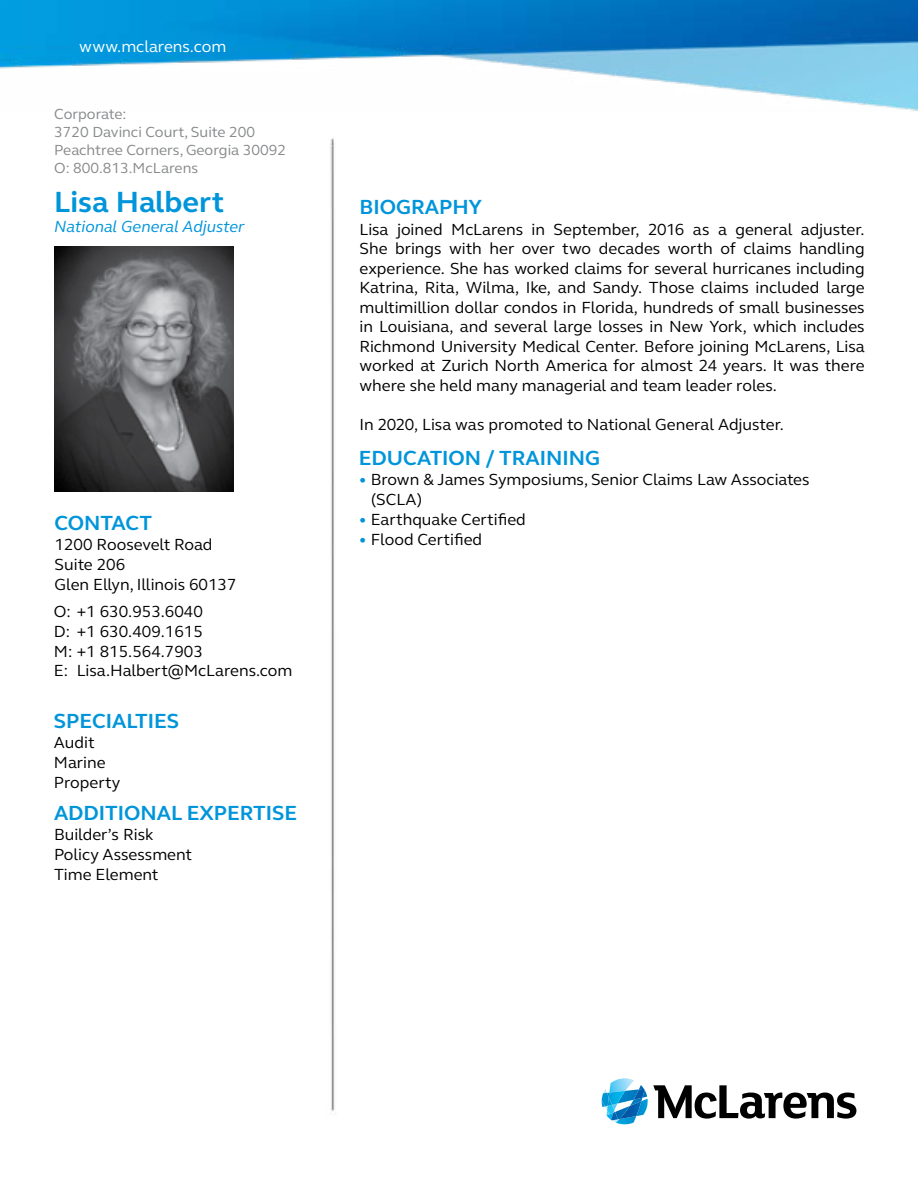
<style>
.page{position:relative;width:918px;height:1188px;background:#fff}
.page>*{position:absolute;margin:0;border:0;box-sizing:border-box;transform-origin:0 0}
.t1{font:700 30px "FS Elliot";color:#0095da}
.t2{font:700 21px "FS Elliot";color:#0095da}
.t3{font:16.5px/19.5px "FS Elliot";color:#000}
.t4{font:italic 16.5px "FS Elliot";color:#0095da}
.t5{font:16.5px "FS Elliot";color:#fff}
.t6{font:15px/18px "FS Elliot";color:#86888a}
.s1{color:#0095da}
</style>
<div class="page">
<img style="left:0;top:0;width:918px;height:111px">
<img style="left:330px;top:138px;width:5px;height:974px">
<svg style="left:602px;top:1078px;width:254px;height:47px"></svg>
<img style="left:54px;top:246px;width:179px;height:245px">
<p class="t5" style="left:79px;top:36px;width:149px">www.mclarens.com</p>
<p class="t6" style="left:54px;top:105px;width:233px">Corporate:<br>3720 Davinci Court, Suite 200<br>Peachtree Corners, Georgia 30092<br>O: 800.813.McLarens</p>
<h1 class="t1" style="left:54px;top:182px;width:171px">Lisa Halbert</h1>
<p class="t4" style="left:54px;top:215px;width:192px">National General Adjuster</p>
<p class="t2" style="left:55px;top:509px;width:99px">CONTACT</p>
<p class="t3" style="left:55px;top:534px;width:183px">1200 Roosevelt Road<br>Suite 206<br>Glen Ellyn, Illinois 60137</p>
<p class="t3" style="left:54px;top:601px;width:151px">O: +1 630.953.6040</p>
<p class="t3" style="left:54px;top:621px;width:151px">D: +1 630.409.1615</p>
<p class="t3" style="left:54px;top:641px;width:151px">M: +1 815.564.7903</p>
<p class="t3" style="left:77px;top:661px;width:217px">Lisa.Halbert@McLarens.com</p>
<p class="t3" style="left:54px;top:661px;width:16px">E:</p>
<p class="t2" style="left:54px;top:707px;width:127px">SPECIALTIES</p>
<p class="t3" style="left:54px;top:732px;width:68px">Audit<br>Marine<br>Property</p>
<p class="t2" style="left:54px;top:799px;width:245px">ADDITIONAL EXPERTISE</p>
<p class="t3" style="left:54px;top:824px;width:140px">Builder’s Risk<br>Policy Assessment<br>Time Element</p>
<p class="t2" style="left:360px;top:193px;width:124px">BIOGRAPHY</p>
<p class="t3" style="left:360px;top:219px;width:507px;text-align:justify">Lisa joined McLarens in September, 2016 as a general adjuster.<br>She brings with her over two decades worth of claims handling experience. She has worked claims for several hurricanes including Katrina, Rita, Wilma, Ike, and Sandy. Those claims included large multimillion dollar condos in Florida, hundreds of small businesses in Louisiana, and several large losses in New York, which includes Richmond University Medical Center. Before joining McLarens, Lisa worked at Zurich North America for almost 24 years. It was there where she held many managerial and team leader roles.</p>
<p class="t3" style="left:360px;top:414px;width:426px">In 2020, Lisa was promoted to National General Adjuster.</p>
<p class="t2" style="left:359px;top:444px;width:243px">EDUCATION / TRAINING</p>
<p class="t3" style="left:371px;top:469px;width:440px;text-indent:-12px"><span class="s1">•</span> Brown &amp; James Symposiums, Senior Claims Law Associates (SCLA)</p>
<p class="t3" style="left:359px;top:509px;width:169px"><span class="s1">•</span> Earthquake Certified</p>
<p class="t3" style="left:359px;top:529px;width:125px"><span class="s1">•</span> Flood Certified</p>
</div>
